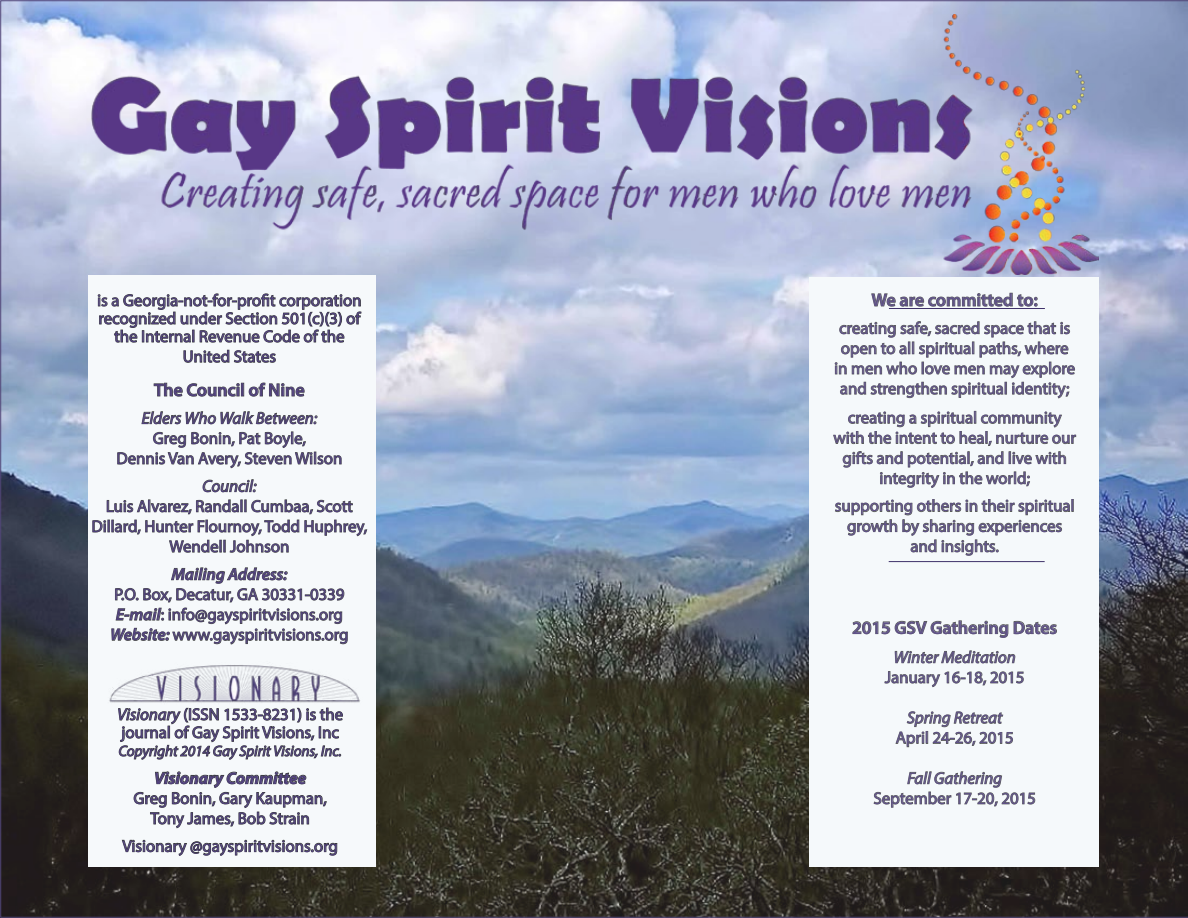
<style>
.page{position:relative;width:1188px;height:918px;background:#fff}
.page>*{position:absolute;margin:0;border:0;box-sizing:border-box;transform-origin:0 0}
.t1{font:600 18px "Myriad Pro";color:#4f407b}
.t2{font:16.8px/20.1px "Myriad Pro";color:#4f407b;text-align:center}
.t3{font:italic 16.8px "Myriad Pro";color:#4f407b}
.t4{font:italic 700 16.8px "Myriad Pro";color:#4f407b}
.t5{font:italic 600 16.8px "Myriad Pro";color:#4f407b}
.t6{font:italic 15px "Myriad Pro";color:#4f407b}
.s1{font-weight:600;font-style:italic}
.s2{font-style:italic}
</style>
<div class="page">
<img style="left:0;top:0;width:1188px;height:918px">
<div style="left:809px;top:277px;width:289px;height:590px;background:#f5f9fb"></div>
<svg style="left:871px;top:292px;width:166px;height:15px"></svg>
<svg style="left:835px;top:321px;width:240px;height:78px"></svg>
<svg style="left:833px;top:411px;width:243px;height:77px"></svg>
<svg style="left:835px;top:499px;width:238px;height:57px"></svg>
<hr style="left:889px;top:308px;width:156px;height:1px;background:#3e3169">
<hr style="left:889px;top:561px;width:156px;height:1px;background:#3e3169">
<div style="left:88px;top:275px;width:288px;height:592px;background:#f6f9fb"></div>
<svg style="left:98px;top:293px;width:264px;height:50px"></svg>
<svg style="left:183px;top:349px;width:93px;height:14px"></svg>
<svg style="left:153px;top:382px;width:152px;height:15px"></svg>
<svg style="left:141px;top:411px;width:176px;height:14px"></svg>
<svg style="left:117px;top:432px;width:225px;height:36px"></svg>
<svg style="left:202px;top:479px;width:54px;height:14px"></svg>
<svg style="left:92px;top:499px;width:275px;height:54px"></svg>
<svg style="left:111px;top:567px;width:237px;height:78px"></svg>
<img style="left:109px;top:665px;width:251px;height:38px">
<svg style="left:118px;top:707px;width:225px;height:53px"></svg>
<svg style="left:133px;top:771px;width:194px;height:57px"></svg>
<svg style="left:122px;top:840px;width:216px;height:16px"></svg>
<svg style="left:852px;top:620px;width:205px;height:18px"></svg>
<svg style="left:895px;top:650px;width:121px;height:14px"></svg>
<svg style="left:884px;top:671px;width:140px;height:16px"></svg>
<svg style="left:895px;top:711px;width:118px;height:36px"></svg>
<svg style="left:873px;top:771px;width:163px;height:37px"></svg>
<img style="left:89px;top:14px;width:1010px;height:260px">
<p class="t2" style="left:97px;top:291px;width:266px;line-height:18px">is a Georgia-not-for-profit corporation recognized under Section 501(c)(3) of the Internal Revenue Code of the</p>
<p class="t2" style="left:183px;top:346px;width:95px">United States</p>
<p class="t1" style="left:154px;top:378px;width:152px">The Council of Nine</p>
<p class="t3" style="left:142px;top:408px;width:177px">Elders Who Walk Between:</p>
<p class="t2" style="left:116px;top:428px;width:227px">Greg Bonin, Pat Boyle,<br>Dennis Van Avery, Steven Wilson</p>
<p class="t3" style="left:202px;top:476px;width:56px">Council:</p>
<p class="t2" style="left:92px;top:496px;width:277px">Luis Alvarez, Randall Cumbaa, Scott<br>Dillard, Hunter Flournoy, Todd Huphrey,<br>Wendell Johnson</p>
<p class="t5" style="left:171px;top:563px;width:117px">Mailing Address:</p>
<p class="t2" style="left:110px;top:584px;width:240px">P.O. Box, Decatur, GA 30331-0339<br><span class="s1">E-mail</span>: info@gayspiritvisions.org<br><span class="s1">Website:</span> www.gayspiritvisions.org</p>
<p class="t2" style="left:117px;top:705px;width:227px;line-height:18px;text-align:left"><span class="s2">Visionary</span> (ISSN 1533-8231) is the journal of Gay Spirit Visions, Inc</p>
<p class="t6" style="left:119px;top:742px;width:225px">Copyright 2014 Gay Spirit Visions, Inc.</p>
<p class="t4" style="left:154px;top:767px;width:154px">Visionary Committee</p>
<p class="t2" style="left:134px;top:788px;width:195px">Greg Bonin, Gary Kaupman,<br>Tony James, Bob Strain</p>
<p class="t2" style="left:122px;top:836px;width:217px">Visionary @gayspiritvisions.org</p>
<p class="t1" style="left:872px;top:289px;width:168px">We are committed to:</p>
<p class="t2" style="left:834px;top:318px;width:242px">creating safe, sacred space that is open to all spiritual paths, where in men who love men may explore and strengthen spiritual identity;</p>
<p class="t2" style="left:833px;top:407px;width:244px">creating a spiritual community with the intent to heal, nurture our gifts and potential, and live with integrity in the world;</p>
<p class="t2" style="left:835px;top:495px;width:241px">supporting others in their spiritual growth by sharing experiences and insights.</p>
<p class="t1" style="left:852px;top:616px;width:206px">2015 GSV Gathering Dates</p>
<p class="t3" style="left:894px;top:647px;width:124px">Winter Meditation</p>
<p class="t2" style="left:885px;top:667px;width:141px">January 16-18, 2015</p>
<p class="t3" style="left:907px;top:707px;width:97px">Spring Retreat</p>
<p class="t2" style="left:896px;top:727px;width:119px">April 24-26, 2015</p>
<p class="t3" style="left:907px;top:768px;width:96px">Fall Gathering</p>
<p class="t2" style="left:873px;top:788px;width:164px">September 17-20, 2015</p>
</div>
